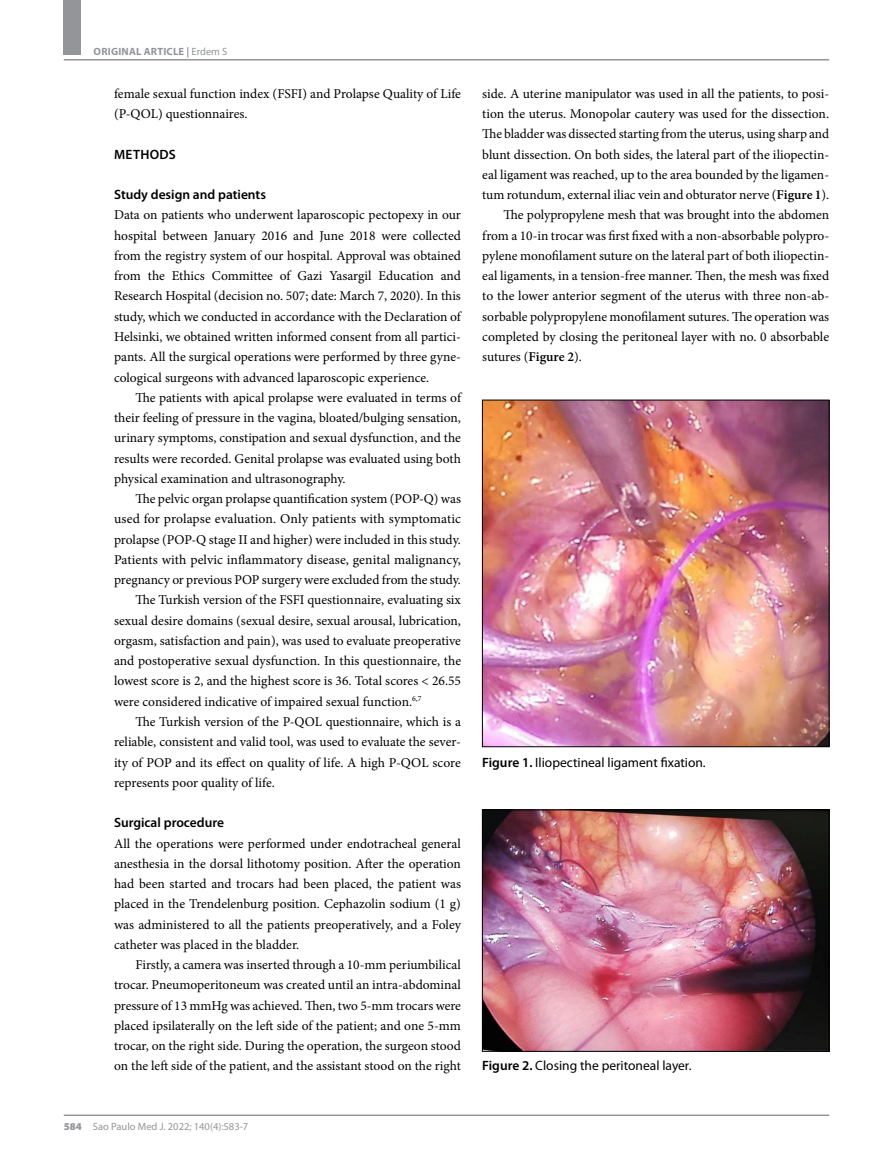
<style>
.page{position:relative;width:893px;height:1170px;background:#fff}
.page>*{position:absolute;margin:0;border:0;box-sizing:border-box;transform-origin:0 0}
.t1{font:13.5px/20.2px "Minion Pro";color:#000;text-align:justify}
.t2{font:13.5px "Myriad Pro";color:#000}
.t3{font:600 13.5px "Myriad Pro";color:#000}
.t4{font:600 13.5px "Myriad Pro";letter-spacing:.02em;color:#000}
.t5{font:10.5px "Myriad Pro";color:#939598}
.t6{font:700 10.5px "Myriad Pro";letter-spacing:.02em;color:#939598}
.s1{font-weight:400}
.s2{font-weight:900}
.s3{font-weight:600}
</style>
<div class="page">
<div style="left:64px;top:0;width:17px;height:55px;background:#939598"></div>
<hr style="left:64px;top:59px;width:765px;height:2px;background:#939598">
<hr style="left:64px;top:1114px;width:765px;height:1px;background:#939598">
<img style="left:484px;top:402px;width:343px;height:342px">
<div style="left:482px;top:400px;width:347px;height:346px;border:1px solid #000"></div>
<img style="left:484px;top:811px;width:343px;height:238px">
<div style="left:482px;top:809px;width:347px;height:242px;border:1px solid #000"></div>
<p class="t6" style="left:94px;top:45px;width:135px">ORIGINAL ARTICLE | <span class="s1">Erdem S</span></p>
<p class="t1" style="left:114px;top:83px;width:348px">female sexual function index (FSFI) and Prolapse Quality of Life (P-QOL) questionnaires.</p>
<p class="t4" style="left:114px;top:145px;width:63px">METHODS</p>
<p class="t3" style="left:114px;top:186px;width:153px">Study design and patients</p>
<p class="t1" style="left:114px;top:205px;width:348px">Data on patients who underwent laparoscopic pectopexy in our hospital between January 2016 and June 2018 were collected from the registry system of our hospital. Approval was obtained from the Ethics Committee of Gazi Yasargil Education and Research Hospital (decision no. 507; date: March 7, 2020). In this study, which we conducted in accordance with the Declaration of Helsinki, we obtained written informed consent from all partici&shy;pants. All the surgical operations were performed by three gyne&shy;cological surgeons with advanced laparoscopic experience.</p>
<p class="t1" style="left:114px;top:387px;width:348px;text-indent:21px">The patients with apical prolapse were evaluated in terms of their feeling of pressure in the vagina, bloated/bulging sensation, urinary symptoms, constipation and sexual dysfunction, and the results were recorded. Genital prolapse was evaluated using both physical examination and ultrasonography.</p>
<p class="t1" style="left:135px;top:488px;width:327px">The pelvic organ prolapse quantification system (POP-Q) was</p>
<p class="t1" style="left:114px;top:509px;width:348px">used for prolapse evaluation. Only patients with symptomatic</p>
<p class="t1" style="left:114px;top:529px;width:348px">prolapse (POP-Q stage II and higher) were included in this study.</p>
<p class="t1" style="left:114px;top:549px;width:348px">Patients with pelvic inflammatory disease, genital malignancy,</p>
<p class="t1" style="left:114px;top:569px;width:348px">pregnancy or previous POP surgery were excluded from the study.</p>
<p class="t1" style="left:135px;top:590px;width:327px">The Turkish version of the FSFI questionnaire, evaluating six</p>
<p class="t1" style="left:114px;top:610px;width:348px">sexual desire domains (sexual desire, sexual arousal, lubrication,</p>
<p class="t1" style="left:114px;top:630px;width:348px">orgasm, satisfaction and pain), was used to evaluate preoperative</p>
<p class="t1" style="left:114px;top:650px;width:348px">and postoperative sexual dysfunction. In this questionnaire, the</p>
<p class="t1" style="left:114px;top:671px;width:348px">lowest score is 2, and the highest score is 36. Total scores &lt; 26.55</p>
<p class="t1" style="left:114px;top:691px;width:309px">were considered indicative of impaired sexual function.<sup>6,7</sup></p>
<p class="t1" style="left:135px;top:711px;width:327px">The Turkish version of the P-QOL questionnaire, which is a</p>
<p class="t1" style="left:114px;top:731px;width:348px">reliable, consistent and valid tool, was used to evaluate the sever-</p>
<p class="t1" style="left:114px;top:752px;width:348px">ity of POP and its effect on quality of life. A high P-QOL score</p>
<p class="t1" style="left:114px;top:772px;width:162px">represents poor quality of life.</p>
<p class="t3" style="left:114px;top:814px;width:111px">Surgical procedure</p>
<p class="t1" style="left:114px;top:833px;width:348px">All the operations were performed under endotracheal general anesthesia in the dorsal lithotomy position. After the operation had been started and trocars had been placed, the patient was placed in the Trendelenburg position. Cephazolin sodium (1 g) was administered to all the patients preoperatively, and a Foley catheter was placed in the bladder.</p>
<p class="t1" style="left:114px;top:954px;width:348px;text-indent:21px">Firstly, a camera was inserted through a 10-mm periumbilical trocar. Pneumoperitoneum was created until an intra-abdominal pressure of 13 mmHg was achieved. Then, two 5-mm trocars were placed ipsilaterally on the left side of the patient; and one 5-mm trocar, on the right side. During the operation, the surgeon stood on the left side of the patient, and the assistant stood on the right</p>
<p class="t5" style="left:64px;top:1119px;width:186px"><span class="s2">584</span> Sao Paulo Med J. 2022; 140(4):583-7</p>
<p class="t1" style="left:482px;top:83px;width:348px">side. A uterine manipulator was used in all the patients, to posi-</p>
<p class="t1" style="left:482px;top:104px;width:348px">tion the uterus. Monopolar cautery was used for the dissection.</p>
<p class="t1" style="left:482px;top:124px;width:348px">The bladder was dissected starting from the uterus, using sharp and</p>
<p class="t1" style="left:482px;top:144px;width:348px">blunt dissection. On both sides, the lateral part of the iliopectin-</p>
<p class="t1" style="left:482px;top:164px;width:348px">eal ligament was reached, up to the area bounded by the ligamen-</p>
<p class="t1" style="left:482px;top:185px;width:348px">tum rotundum, external iliac vein and obturator nerve (<span class="s3">Figure 1</span>).</p>
<p class="t1" style="left:503px;top:205px;width:327px">The polypropylene mesh that was brought into the abdomen</p>
<p class="t1" style="left:482px;top:225px;width:348px">from a 10-in trocar was first fixed with a non-absorbable polypro-</p>
<p class="t1" style="left:482px;top:245px;width:348px">pylene monofilament suture on the lateral part of both iliopectin-</p>
<p class="t1" style="left:482px;top:266px;width:348px">eal ligaments, in a tension-free manner. Then, the mesh was fixed</p>
<p class="t1" style="left:482px;top:286px;width:348px">to the lower anterior segment of the uterus with three non-ab-</p>
<p class="t1" style="left:482px;top:306px;width:348px">sorbable polypropylene monofilament sutures. The operation was</p>
<p class="t1" style="left:482px;top:326px;width:348px">completed by closing the peritoneal layer with no. 0 absorbable</p>
<p class="t1" style="left:482px;top:347px;width:101px">sutures (<span class="s3">Figure 2</span>).</p>
<p class="t2" style="left:482px;top:754px;width:225px"><span class="s3">Figure 1.</span> Iliopectineal ligament fixation.</p>
<p class="t2" style="left:482px;top:1057px;width:211px"><span class="s3">Figure 2.</span> Closing the peritoneal layer.</p>
</div>
